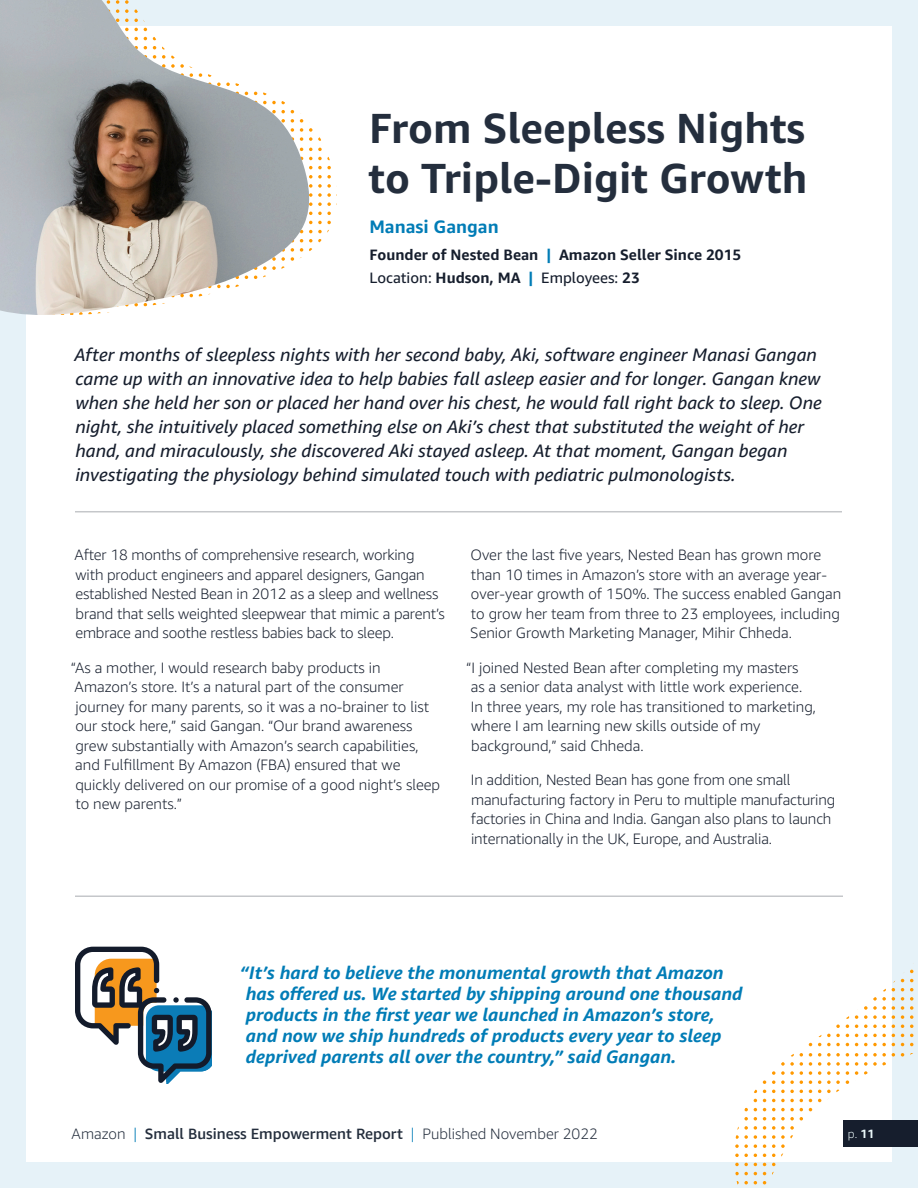
<style>
.page{position:relative;width:918px;height:1188px;background:#e6f2f8}
.page>*{position:absolute;margin:0;border:0;box-sizing:border-box;transform-origin:0 0}
.LG_Headline{font:700 42px/50.4px "Amazon Ember";color:#242e3d}
.Body_Intro{font:italic 18px/24px "Amazon Ember";color:#161e2d}
.t1{font:italic 700 18px/21px "Amazon Ember";color:#007cb6}
.Name{font:700 18px "Amazon Ember";color:#007cb6}
.Body{font:300 15px/19.5px "Amazon Ember";color:#161e2d}
.t2{font:500 15px "Amazon Ember";color:#242e3d}
.Job_Title{font:700 15px "Amazon Ember";color:#161e2d}
.Job_Title-2{font:15px "Amazon Ember";color:#161e2d}
.t3{font:300 12px "Amazon Ember";color:#ebf8fa}
.s1{color:#007cb6}
.s2{font-weight:700}
.s3{font-weight:700;color:#007cb6}
.s4{font-weight:300}
.s5{font-weight:300;color:#007cb6}
</style>
<div class="page">
<div style="left:26px;top:26px;width:866px;height:1136px;background:#fff"></div>
<div style="left:843px;top:1120px;width:75px;height:27px;background:#161e2d"></div>
<svg style="left:311px;top:128px;width:10px;height:13px"></svg>
<svg style="left:311px;top:148px;width:11px;height:3px"></svg>
<svg style="left:311px;top:157px;width:19px;height:3px"></svg>
<svg style="left:311px;top:166px;width:20px;height:3px"></svg>
<svg style="left:311px;top:175px;width:20px;height:31px"></svg>
<svg style="left:311px;top:212px;width:20px;height:3px"></svg>
<svg style="left:311px;top:221px;width:20px;height:3px"></svg>
<svg style="left:311px;top:230px;width:18px;height:3px"></svg>
<svg style="left:311px;top:239px;width:11px;height:3px"></svg>
<hr style="left:75px;top:511px;width:767px;height:1px;background:#c5c7ca">
<img style="left:0;top:0;width:311px;height:315px">
<hr style="left:75px;top:896px;width:768px;height:1px;background:#c5c7ca">
<svg style="left:137px;top:967px;width:74px;height:116px"></svg>
<svg style="left:173px;top:997px;width:6px;height:6px"></svg>
<svg style="left:75px;top:947px;width:84px;height:98px"></svg>
<svg style="left:836px;top:1025px;width:4px;height:3px"></svg>
<svg style="left:827px;top:1034px;width:13px;height:3px"></svg>
<svg style="left:827px;top:1043px;width:13px;height:3px"></svg>
<svg style="left:855px;top:1015px;width:3px;height:4px"></svg>
<svg style="left:864px;top:997px;width:22px;height:22px"></svg>
<svg style="left:892px;top:997px;width:3px;height:22px"></svg>
<svg style="left:901px;top:997px;width:3px;height:22px"></svg>
<svg style="left:910px;top:997px;width:3px;height:22px"></svg>
<svg style="left:864px;top:1025px;width:22px;height:3px"></svg>
<svg style="left:864px;top:1034px;width:22px;height:3px"></svg>
<svg style="left:864px;top:1043px;width:22px;height:3px"></svg>
<svg style="left:763px;top:1080px;width:3px;height:4px"></svg>
<svg style="left:772px;top:1071px;width:3px;height:13px"></svg>
<svg style="left:781px;top:1054px;width:13px;height:30px"></svg>
<svg style="left:800px;top:1053px;width:3px;height:31px"></svg>
<svg style="left:809px;top:1053px;width:3px;height:31px"></svg>
<svg style="left:818px;top:1053px;width:3px;height:31px"></svg>
<svg style="left:827px;top:1053px;width:13px;height:31px"></svg>
<svg style="left:781px;top:1090px;width:13px;height:3px"></svg>
<svg style="left:827px;top:1090px;width:13px;height:3px"></svg>
<svg style="left:781px;top:1099px;width:13px;height:3px"></svg>
<svg style="left:781px;top:1108px;width:13px;height:3px"></svg>
<svg style="left:735px;top:1117px;width:13px;height:31px"></svg>
<svg style="left:754px;top:1117px;width:3px;height:31px"></svg>
<svg style="left:763px;top:1117px;width:3px;height:31px"></svg>
<svg style="left:772px;top:1117px;width:3px;height:31px"></svg>
<svg style="left:781px;top:1117px;width:13px;height:31px"></svg>
<svg style="left:800px;top:1117px;width:3px;height:4px"></svg>
<svg style="left:735px;top:1154px;width:13px;height:3px"></svg>
<svg style="left:735px;top:1163px;width:13px;height:3px"></svg>
<svg style="left:735px;top:1172px;width:13px;height:3px"></svg>
<svg style="left:736px;top:1181px;width:12px;height:3px"></svg>
<svg style="left:846px;top:1053px;width:3px;height:31px"></svg>
<svg style="left:855px;top:1053px;width:3px;height:22px"></svg>
<svg style="left:864px;top:1053px;width:22px;height:22px"></svg>
<svg style="left:892px;top:1053px;width:3px;height:4px"></svg>
<svg style="left:901px;top:1053px;width:3px;height:4px"></svg>
<p class="LG_Headline" style="left:369px;top:103px;width:440px">From Sleepless Nights to Triple-Digit Growth</p>
<p class="Name" style="left:369px;top:216px;width:131px">Manasi Gangan</p>
<p class="Job_Title" style="left:370px;top:246px;width:373px">Founder of Nested Bean <span class="s1">|</span> Amazon Seller Since 2015</p>
<p class="Job_Title-2" style="left:370px;top:268px;width:272px">Location: <span class="s2">Hudson, MA</span> <span class="s3">|</span> Employees: <span class="s2">23</span></p>
<p class="Body_Intro" style="left:74px;top:343px;width:749px">After months of sleepless nights with her second baby, Aki, software engineer Manasi Gangan came up with an innovative idea to help babies fall asleep easier and for longer. Gangan knew when she held her son or placed her hand over his chest, he would fall right back to sleep. One night, she intuitively placed something else on Aki’s chest that substituted the weight of her hand, and miraculously, she discovered Aki stayed asleep. At that moment, Gangan began investigating the physiology behind simulated touch with pediatric pulmonologists.</p>
<p class="Body" style="left:75px;top:546px;width:372px">After 18 months of comprehensive research, working with product engineers and apparel designers, Gangan established Nested Bean in 2012 as a sleep and wellness brand that sells weighted sleepwear that mimic a parent’s embrace and soothe restless babies back to sleep.</p>
<p class="Body" style="left:71px;top:658px;width:371px">“As a mother, I would research baby products in Amazon’s store. It’s a natural part of the consumer journey for many parents, so it was a no-brainer to list our stock here,” said Gangan. “Our brand awareness grew substantially with Amazon’s search capabilities, and Fulfillment By Amazon (FBA) ensured that we quickly delivered on our promise of a good night’s sleep to new parents.”</p>
<p class="Body" style="left:470px;top:546px;width:373px">Over the last five years, Nested Bean has grown more than 10 times in Amazon’s store with an average year&shy;over-year growth of 150%. The success enabled Gangan to grow her team from three to 23 employees, including Senior Growth Marketing Manager, Mihir Chheda.</p>
<p class="Body" style="left:466px;top:658px;width:351px">“I joined Nested Bean after completing my masters as a senior data analyst with little work experience.<br>In three years, my role has transitioned to marketing, where I am learning new skills outside of my background,” said Chheda.</p>
<p class="Body" style="left:471px;top:771px;width:366px">In addition, Nested Bean has gone from one small manufacturing factory in Peru to multiple manufacturing factories in China and India. Gangan also plans to launch internationally in the UK, Europe, and Australia.</p>
<p class="t1" style="left:246px;top:963px;width:498px;text-indent:-6px">“It’s hard to believe the monumental growth that Amazon has offered us. We started by shipping around one thousand products in the first year we launched in Amazon’s store, and now we ship hundreds of products every year to sleep deprived parents all over the country,” said Gangan.</p>
<p class="t2" style="left:72px;top:1124px;width:528px"><span class="s4">Amazon</span> <span class="s5">|</span> Small Business Empowerment Report <span class="s5">|</span> <span class="s4">Published November 2022</span></p>
<p class="t3" style="left:848px;top:1126px;width:28px">p. <span class="s2">11</span></p>
</div>
